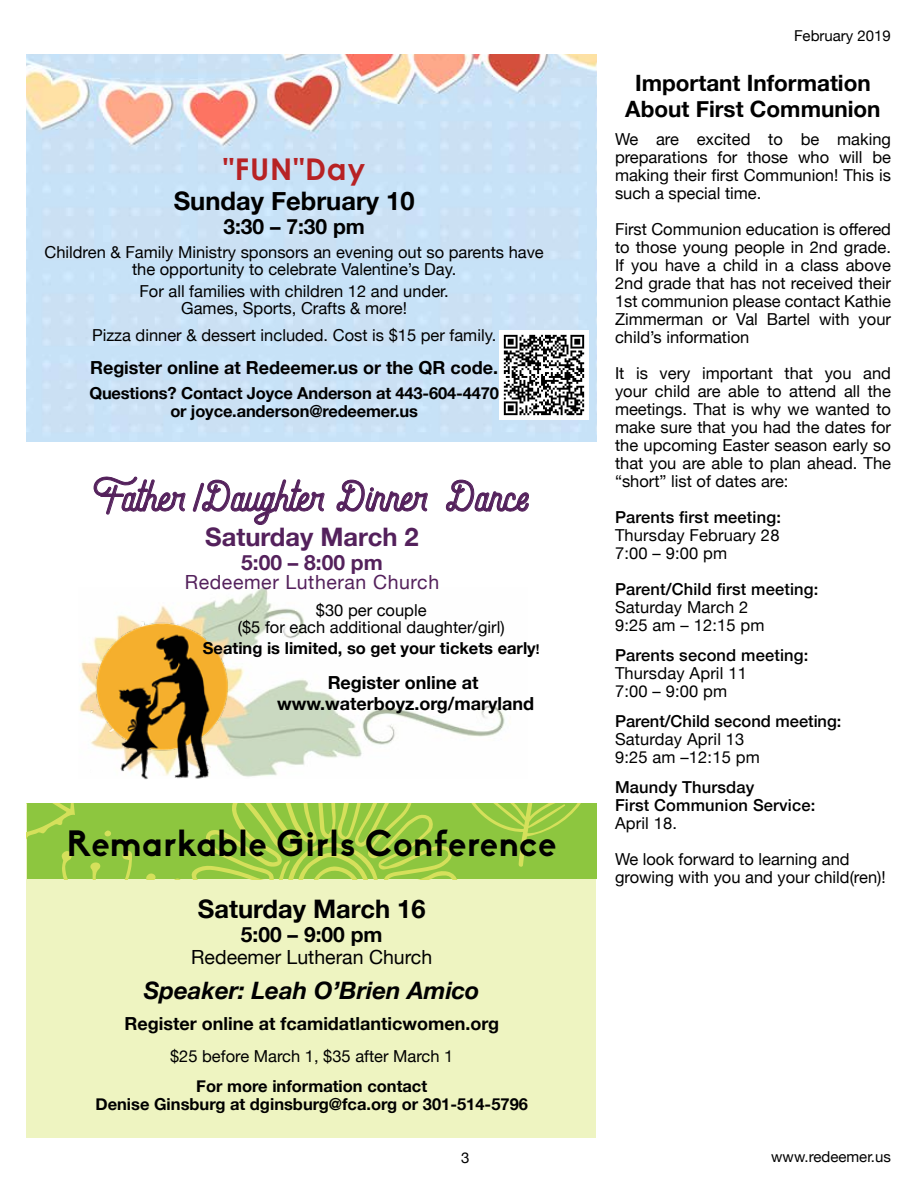
<style>
.page{position:relative;width:918px;height:1188px;background:#fff}
.page>*{position:absolute;margin:0;border:0;box-sizing:border-box;transform-origin:0 0}
.t1{font:700 36px "Biko";letter-spacing:.02em;color:#000}
.t2{font:34.5px "Andara Script Soft";color:#54215c}
.t3{font:700 30px "Century Gothic";letter-spacing:.03em;color:#b72224}
.t4{font:700 25.5px "Helvetica Neue";color:#000}
.t5{font:700 25.5px "Helvetica Neue";color:#54215c}
.t6{font:italic 700 24px "Helvetica Neue";color:#000}
.t7{font:700 22.5px/25.5px "Helvetica Neue";color:#000;text-align:center}
.t8{font:700 21px "Helvetica Neue";color:#000}
.t9{font:700 21px "Helvetica Neue";color:#54215c}
.t10{font:19.5px "Helvetica Neue";letter-spacing:.03em;color:#54215c}
.t11{font:19.5px "Helvetica Neue";color:#000}
.t12{font:700 18px/21px "Helvetica Neue";color:#000;text-align:center}
.t13{font:16.5px/18px "Helvetica Neue";color:#000}
.t14{font:700 16.5px/18px "Helvetica Neue";color:#000;text-align:center}
.t15{font:500 16.5px/18px "Helvetica Neue";letter-spacing:.01em;color:#000}
.t16{font:15px "Helvetica Neue";color:#000}
.s1{font-size:13.5px}
</style>
<div class="page">
<img style="left:79px;top:588px;width:426px;height:189px">
<img style="left:89px;top:613px;width:151px;height:167px">
<svg style="left:93px;top:476px;width:93px;height:39px"></svg>
<svg style="left:193px;top:479px;width:132px;height:46px"></svg>
<svg style="left:336px;top:479px;width:92px;height:33px"></svg>
<svg style="left:445px;top:479px;width:84px;height:33px"></svg>
<img style="left:27px;top:54px;width:570px;height:387px">
<div style="left:27px;top:804px;width:569px;height:334px;background:#eef4c1"></div>
<div style="left:27px;top:804px;width:570px;height:75px;background:#8dc63f"></div>
<svg style="left:61px;top:851px;width:118px;height:28px"></svg>
<svg style="left:27px;top:804px;width:48px;height:34px"></svg>
<svg style="left:191px;top:804px;width:389px;height:75px"></svg>
<svg style="left:104px;top:830px;width:7px;height:7px"></svg>
<img style="left:500px;top:330px;width:88px;height:89px">
<p class="t16" style="left:794px;top:25px;width:98px">February 2019</p>
<h3 class="t3" style="left:223px;top:146px;width:143px">"FUN"Day</h3>
<h3 class="t4" style="left:174px;top:181px;width:242px">Sunday February 10</h3>
<p class="t8" style="left:223px;top:210px;width:143px">3:30 – 7:30 pm</p>
<p class="t13" style="left:44px;top:245px;width:501px;line-height:16.5px;text-align:center">Children &amp; Family Ministry sponsors an evening out so parents have the opportunity to celebrate Valentine’s Day.</p>
<p class="t13" style="left:140px;top:284px;width:311px;line-height:16.5px;text-align:center">For all families with children 12 and under.<br>Games, Sports, Crafts &amp; more!</p>
<p class="t13" style="left:92px;top:327px;width:406px">Pizza dinner &amp; dessert included. Cost is $15 per family.</p>
<p class="t12" style="left:90px;top:357px;width:410px">Register online at Redeemer.us or the QR code.</p>
<p class="t14" style="left:89px;top:385px;width:411px">Questions? Contact Joyce Anderson at 443-604-4470 or joyce.anderson@redeemer.us</p>
<h2 class="t2" style="left:94px;top:479px;width:437px">Father/Daughter Dinner Dance</h2>
<h3 class="t5" style="left:205px;top:516px;width:215px">Saturday March 2</h3>
<p class="t9" style="left:241px;top:546px;width:143px">5:00 – 8:00 pm</p>
<p class="t10" style="left:185px;top:568px;width:256px">Redeemer Lutheran Church</p>
<p class="t13" style="left:238px;top:603px;width:268px;line-height:16.5px;text-align:center">$30 per couple<br>($5 for each additional daughter/girl)</p>
<p class="t14" style="left:203px;top:639px;width:338px">Seating is limited, so get your tickets early<span class="s1">!</span></p>
<p class="t12" style="left:277px;top:673px;width:259px">Register online at www.waterboyz.org/maryland</p>
<h1 class="t1" style="left:67px;top:822px;width:491px">Remarkable Girls Conference</h1>
<h3 class="t4" style="left:198px;top:889px;width:229px">Saturday March 16</h3>
<p class="t8" style="left:241px;top:918px;width:143px">5:00 – 9:00 pm</p>
<p class="t11" style="left:191px;top:943px;width:242px">Redeemer Lutheran Church</p>
<h3 class="t6" style="left:144px;top:971px;width:337px">Speaker: Leah O’Brien Amico</h3>
<p class="t12" style="left:124px;top:1014px;width:376px">Register online at fcamidatlanticwomen.org</p>
<p class="t13" style="left:170px;top:1048px;width:285px">$25 before March 1, $35 after March 1</p>
<p class="t14" style="left:95px;top:1077px;width:434px">For more information contact<br>Denise Ginsburg at dginsburg@fca.org or 301-514-5796</p>
<h3 class="t7" style="left:625px;top:71px;width:257px">Important Information<br>About First Communion</h3>
<p class="t13" style="left:615px;top:132px;width:278px;text-align:justify">We are excited to be making preparations for those who will be making their first Communion! This is such a special time.</p>
<p class="t13" style="left:615px;top:222px;width:278px;text-align:justify">First Communion education is offered to those young people in 2nd grade.<br>If you have a child in a class above 2nd grade that has not received their 1st communion please contact Kathie Zimmerman or Val Bartel with your child’s information</p>
<p class="t13" style="left:615px;top:366px;width:278px;text-align:justify">It is very important that you and your child are able to attend all the meetings. That is why we wanted to make sure that you had the dates for the upcoming Easter season early so that you are able to plan ahead. The “short” list of dates are:</p>
<p class="t15" style="left:615px;top:507px;width:167px">Parents first meeting:</p>
<p class="t13" style="left:615px;top:528px;width:166px">Thursday February 28<br>7:00 – 9:00 pm</p>
<p class="t15" style="left:615px;top:579px;width:205px">Parent/Child first meeting:</p>
<p class="t13" style="left:615px;top:600px;width:151px">Saturday March 2<br>9:25 am – 12:15 pm</p>
<p class="t15" style="left:615px;top:645px;width:195px">Parents second meeting:</p>
<p class="t13" style="left:615px;top:666px;width:133px">Thursday April 11<br>7:00 – 9:00 pm</p>
<p class="t15" style="left:615px;top:711px;width:228px">Parent/Child second meeting:</p>
<p class="t13" style="left:615px;top:732px;width:146px">Saturday April 13<br>9:25 am –12:15 pm</p>
<p class="t15" style="left:615px;top:777px;width:202px">Maundy Thursday<br>First Communion Service:</p>
<p class="t13" style="left:615px;top:807px;width:236px;line-height:36px">April 18.<br>We look forward to learning and</p>
<p class="t13" style="left:615px;top:870px;width:272px">growing with you and your child(ren)!</p>
<p class="t16" style="left:461px;top:1146px;width:10px">3</p>
<p class="t16" style="left:771px;top:1146px;width:121px">www.redeemer.us</p>
</div>
